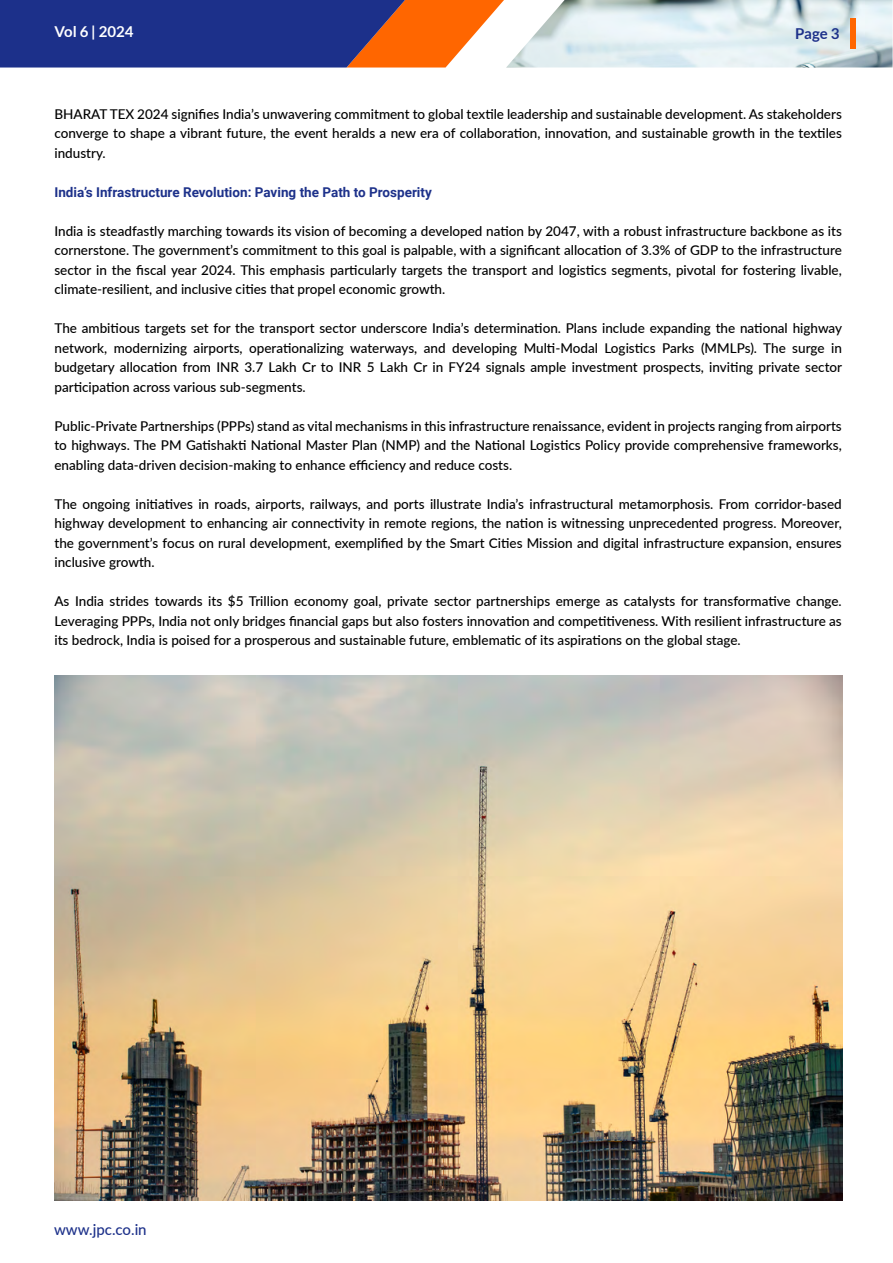
<style>
.page{position:relative;width:893px;height:1263px;background:#fff}
.page>*{position:absolute;margin:0;border:0;box-sizing:border-box;transform-origin:0 0}
.t1{font:500 15px "Lato";color:#1d318a}
.t2{font:700 15px "Lato";color:#fff}
.t3{font:700 15px "Lato";color:#1d318a}
.t4{font:500 13.5px/19.5px "Lato";color:#000;text-align:justify}
.t5{font:700 13.5px "Roboto";color:#1d318a}
</style>
<div class="page">
<img style="left:54px;top:675px;width:788px;height:525px">
<svg style="left:0;top:0;width:504px;height:68px;background:#554675"></svg>
<img style="left:507px;top:0;width:385px;height:67px">
<div style="left:851px;top:19px;width:5px;height:30px;background:#f60"></div>
<p class="t2" style="left:54px;top:23px;width:80px">Vol 6 | 2024</p>
<p class="t3" style="left:795px;top:25px;width:46px">Page 3</p>
<p class="t4" style="left:54px;top:104px;width:789px">BHARAT TEX 2024 signifies India’s unwavering commitment to global textile leadership and sustainable development. As stakeholders converge to shape a vibrant future, the event heralds a new era of collaboration, innovation, and sustainable growth in the textiles industry.</p>
<p class="t5" style="left:54px;top:183px;width:379px">India’s Infrastructure Revolution: Paving the Path to Prosperity</p>
<p class="t4" style="left:54px;top:221px;width:789px">India is steadfastly marching towards its vision of becoming a developed nation by 2047, with a robust infrastructure backbone as its cornerstone. The government’s commitment to this goal is palpable, with a significant allocation of 3.3% of GDP to the infrastructure sector in the fiscal year 2024. This emphasis particularly targets the transport and logistics segments, pivotal for fostering livable, climate-resilient, and inclusive cities that propel economic growth.</p>
<p class="t4" style="left:54px;top:318px;width:789px">The ambitious targets set for the transport sector underscore India’s determination. Plans include expanding the national highway network, modernizing airports, operationalizing waterways, and developing Multi-Modal Logistics Parks (MMLPs). The surge in budgetary allocation from INR 3.7 Lakh Cr to INR 5 Lakh Cr in FY24 signals ample investment prospects, inviting private sector participation across various sub-segments.</p>
<p class="t4" style="left:54px;top:416px;width:789px">Public-Private Partnerships (PPPs) stand as vital mechanisms in this infrastructure renaissance, evident in projects ranging from airports to highways. The PM Gatishakti National Master Plan (NMP) and the National Logistics Policy provide comprehensive frameworks, enabling data-driven decision-making to enhance efficiency and reduce costs.</p>
<p class="t4" style="left:54px;top:494px;width:789px">The ongoing initiatives in roads, airports, railways, and ports illustrate India’s infrastructural metamorphosis. From corridor-based highway development to enhancing air connectivity in remote regions, the nation is witnessing unprecedented progress. Moreover, the government’s focus on rural development, exemplified by the Smart Cities Mission and digital infrastructure expansion, ensures inclusive growth.</p>
<p class="t4" style="left:54px;top:591px;width:789px">As India strides towards its $5 Trillion economy goal, private sector partnerships emerge as catalysts for transformative change.<br>Leveraging PPPs, India not only bridges financial gaps but also fosters innovation and competitiveness. With resilient infrastructure as its bedrock, India is poised for a prosperous and sustainable future, emblematic of its aspirations on the global stage.</p>
<p class="t1" style="left:54px;top:1218px;width:94px">www.jpc.co.in</p>
</div>
